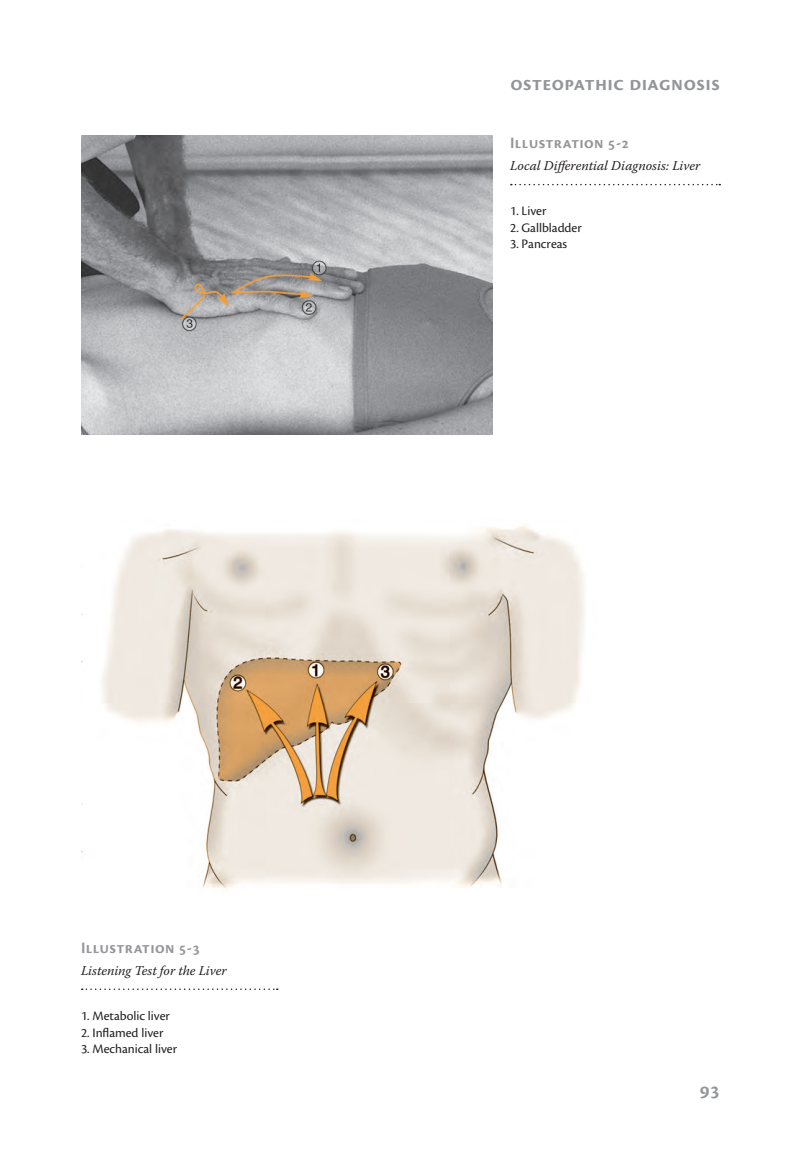
<style>
.page{position:relative;width:810px;height:1152px;background:#fff}
.page>*{position:absolute;margin:0;border:0;box-sizing:border-box;transform-origin:0 0}
.Header_Right{font:600 21px "Cronos Pro";letter-spacing:.02em;color:#939598}
.Cap{font:600 16.5px "Cronos Pro";letter-spacing:.02em;color:#939598}
.Cap_Text_No_Dots{font:13.5px "Cronos Pro";color:#231f20}
.Cap_Text{font:italic 13.5px "Warnock Pro";color:#231f20}
</style>
<div class="page">
<svg style="left:511px;top:184px;width:209px;height:1px"></svg>
<img style="left:81px;top:135px;width:411px;height:300px">
<img style="left:81px;top:525px;width:504px;height:365px">
<svg style="left:82px;top:988px;width:196px;height:2px"></svg>
<p class="Cap" style="left:81px;top:938px;width:121px">Illustration 5-3</p>
<p class="Cap_Text" style="left:81px;top:962px;width:147px">Listening Test for the Liver</p>
<p class="Cap_Text_No_Dots" style="left:81px;top:1008px;width:90px">1. Metabolic liver</p>
<p class="Cap_Text_No_Dots" style="left:81px;top:1025px;width:84px">2. Inflamed liver</p>
<p class="Cap_Text_No_Dots" style="left:81px;top:1041px;width:98px">3. Mechanical liver</p>
<p class="Header_Right" style="left:510px;top:71px;width:211px">osteopathic diagnosis</p>
<p class="Cap" style="left:510px;top:133px;width:121px">Illustration 5-2</p>
<p class="Cap_Text" style="left:510px;top:158px;width:192px">Local Differential Diagnosis: Liver</p>
<p class="Cap_Text_No_Dots" style="left:510px;top:203px;width:38px">1. Liver</p>
<p class="Cap_Text_No_Dots" style="left:510px;top:220px;width:73px">2. Gallbladder</p>
<p class="Cap_Text_No_Dots" style="left:510px;top:236px;width:59px">3. Pancreas</p>
<p class="Header_Right" style="left:700px;top:1078px;width:22px">93</p>
</div>
